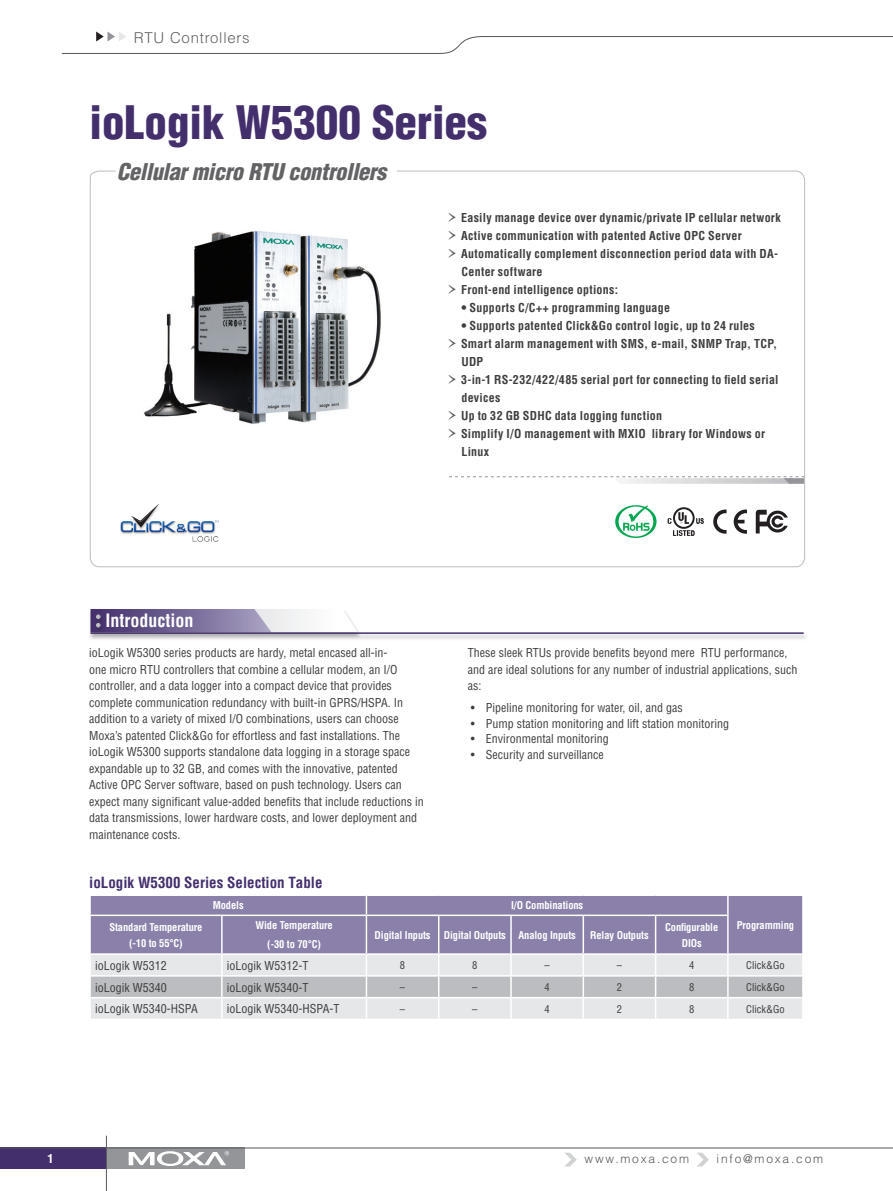
<style>
.page{position:relative;width:893px;height:1191px;background:#fff}
.page>*{position:absolute;margin:0;border:0;box-sizing:border-box;transform-origin:0 0}
.pro_name{font:900 condensed 45px "Helvetica";color:#442f6d}
.pro_des{font:italic 900 condensed 22.5px "Helvetica";letter-spacing:-.015em;color:#636366}
.topic{font:700 condensed 18px "Helvetica";color:#fff}
.t1{font:700 condensed 15px "Helvetica";color:#442f6d}
.t2{font:300 15px "Helvetica";letter-spacing:.05em;color:#636366}
.body{font:condensed 12px/16.5px "Helvetica";color:#3e3e3f}
.t3{font:700 condensed 12px/18px "Helvetica";letter-spacing:.02em;color:#3e3e3f}
.blue_table_left_cont{font:condensed 12px "Helvetica";color:#3e3e3f}
.t4{font:300 12px "Helvetica";letter-spacing:.15em;color:#57585a}
.t5{font:700 condensed 12px "Helvetica";color:#fff}
.blue_table_white_cen{font:700 condensed 10.5px/16.5px "Helvetica";letter-spacing:-.01em;color:#fff;text-align:center}
.blue_table_content{font:condensed 10.5px "Helvetica";color:#3e3e3f}
.s1{font-family:"Garamond Premr Pro";font-weight:400;font-stretch:normal;font-size:24px;color:#636366}
</style>
<div class="page">
<div style="left:0;top:1147px;width:106px;height:22px;background:#442f6d"></div>
<div style="left:106px;top:1147px;width:138px;height:22px;background:#939598"></div>
<hr style="left:0;top:1147px;width:893px;height:1px;background:#57585a">
<svg style="left:129px;top:1151px;width:100px;height:15px"></svg>
<hr style="left:106px;top:1135px;width:1px;height:56px;background:#59595c">
<svg style="left:697px;top:1152px;width:12px;height:14px"></svg>
<svg style="left:565px;top:1152px;width:12px;height:14px"></svg>
<svg style="left:61px;top:32px;width:832px;height:22px"></svg>
<div style="left:88px;top:610px;width:17px;height:28px;background:#231f20;opacity:.35"></div>
<svg style="left:91px;top:609px;width:267px;height:23px"></svg>
<div style="left:89px;top:632px;width:719px;height:9px;background:#231f20;opacity:.35"></div>
<hr style="left:90px;top:632px;width:714px;height:2px;background:#442f6d">
<svg style="left:89px;top:170px;width:716px;height:397px"></svg>
<img style="left:120px;top:218px;width:284px;height:224px">
<svg style="left:90px;top:895px;width:713px;height:123px;background:#b7b3c6"></svg>
<hr style="left:366px;top:914px;width:73px;height:2px;background:#fff">
<hr style="left:439px;top:914px;width:72px;height:2px;background:#fff">
<hr style="left:511px;top:914px;width:72px;height:2px;background:#fff">
<hr style="left:583px;top:914px;width:73px;height:2px;background:#fff">
<hr style="left:656px;top:914px;width:73px;height:2px;background:#fff">
<img style="left:117px;top:501px;width:103px;height:42px">
<svg style="left:713px;top:509px;width:13px;height:24px"></svg>
<svg style="left:734px;top:509px;width:13px;height:24px"></svg>
<svg style="left:756px;top:510px;width:32px;height:23px"></svg>
<svg style="left:668px;top:507px;width:36px;height:29px"></svg>
<img style="left:610px;top:500px;width:52px;height:43px">
<p class="t2" style="left:134px;top:29px;width:117px">RTU Controllers</p>
<p class="pro_name" style="left:90px;top:94px;width:399px">ioLogik W5300 Series</p>
<p class="pro_des" style="left:117px;top:158px;width:271px">Cellular micro RTU controllers</p>
<p class="t3" style="left:446px;top:208px;width:336px"><span class="s1">›</span> Easily manage device over dynamic/private IP cellular network</p>
<p class="t3" style="left:446px;top:226px;width:297px"><span class="s1">›</span> Active communication with patented Active OPC Server</p>
<p class="t3" style="left:461px;top:244px;width:318px;text-indent:-15px"><span class="s1">›</span> Automatically complement disconnection period data with DA-<br>Center software</p>
<p class="t3" style="left:446px;top:280px;width:173px"><span class="s1">›</span> Front-end intelligence options:</p>
<p class="t3" style="left:461px;top:298px;width:210px">• Supports C/C++ programming language</p>
<p class="t3" style="left:461px;top:316px;width:295px">• Supports patented Click&amp;Go control logic, up to 24 rules</p>
<p class="t3" style="left:461px;top:334px;width:317px;text-indent:-15px"><span class="s1">›</span> Smart alarm management with SMS, e-mail, SNMP Trap, TCP,<br>UDP</p>
<p class="t3" style="left:461px;top:370px;width:319px;text-indent:-15px"><span class="s1">›</span> 3-in-1 RS-232/422/485 serial port for connecting to field serial devices</p>
<p class="t3" style="left:446px;top:406px;width:217px"><span class="s1">›</span> Up to 32 GB SDHC data logging function</p>
<p class="t3" style="left:461px;top:424px;width:305px;text-indent:-15px"><span class="s1">›</span> Simplify I/O management with MXIO library for Windows or<br>Linux</p>
<p class="topic" style="left:105px;top:609px;width:90px">Introduction</p>
<p class="body" style="left:89px;top:644px;width:336px">ioLogik W5300 series products are hardy, metal encased all-in-<br>one micro RTU controllers that combine a cellular modem, an I/O controller, and a data logger into a compact device that provides complete communication redundancy with built-in GPRS/HSPA. In addition to a variety of mixed I/O combinations, users can choose Moxa’s patented Click&amp;Go for effortless and fast installations. The ioLogik W5300 supports standalone data logging in a storage space expandable up to 32 GB, and comes with the innovative, patented Active OPC Server software, based on push technology. Users can expect many significant value-added benefits that include reductions in data transmissions, lower hardware costs, and lower deployment and maintenance costs.</p>
<p class="body" style="left:468px;top:644px;width:331px">These sleek RTUs provide benefits beyond mere RTU performance, and are ideal solutions for any number of industrial applications, such as:</p>
<p class="body" style="left:471px;top:699px;width:214px">• Pipeline monitoring for water, oil, and gas</p>
<p class="body" style="left:471px;top:715px;width:260px">• Pump station monitoring and lift station monitoring</p>
<p class="body" style="left:471px;top:730px;width:139px">• Environmental monitoring</p>
<p class="body" style="left:471px;top:746px;width:135px">• Security and surveillance</p>
<p class="t1" style="left:89px;top:873px;width:235px">ioLogik W5300 Series Selection Table</p>
<p class="blue_table_white_cen" style="left:213px;top:897px;width:32px">Models</p>
<p class="blue_table_white_cen" style="left:511px;top:897px;width:74px">I/O Combinations</p>
<p class="blue_table_white_cen" style="left:109px;top:918px;width:95px">Standard Temperature</p>
<p class="blue_table_white_cen" style="left:737px;top:916px;width:59px">Programming</p>
<p class="blue_table_white_cen" style="left:129px;top:935px;width:55px">(-10 to 55°C)</p>
<p class="blue_table_white_cen" style="left:256px;top:917px;width:79px">Wide Temperature</p>
<p class="blue_table_white_cen" style="left:267px;top:936px;width:55px">(-30 to 70°C)</p>
<p class="blue_table_white_cen" style="left:375px;top:926px;width:58px">Digital Inputs</p>
<p class="blue_table_white_cen" style="left:444px;top:926px;width:64px">Digital Outputs</p>
<p class="blue_table_white_cen" style="left:518px;top:926px;width:59px">Analog Inputs</p>
<p class="blue_table_white_cen" style="left:590px;top:926px;width:60px">Relay Outputs</p>
<p class="blue_table_white_cen" style="left:665px;top:918px;width:55px">Configurable<br>DIOs</p>
<p class="blue_table_left_cont" style="left:95px;top:958px;width:73px">ioLogik W5312</p>
<p class="blue_table_left_cont" style="left:227px;top:958px;width:83px">ioLogik W5312-T</p>
<p class="blue_table_content" style="left:400px;top:959px;width:7px">8</p>
<p class="blue_table_content" style="left:472px;top:959px;width:7px">8</p>
<p class="blue_table_content" style="left:545px;top:959px;width:7px">–</p>
<p class="blue_table_content" style="left:617px;top:959px;width:7px">–</p>
<p class="blue_table_content" style="left:689px;top:959px;width:7px">4</p>
<p class="blue_table_content" style="left:746px;top:959px;width:40px">Click&amp;Go</p>
<p class="blue_table_left_cont" style="left:95px;top:979px;width:73px">ioLogik W5340</p>
<p class="blue_table_left_cont" style="left:227px;top:979px;width:83px">ioLogik W5340-T</p>
<p class="blue_table_content" style="left:400px;top:980px;width:7px">–</p>
<p class="blue_table_content" style="left:472px;top:980px;width:7px">–</p>
<p class="blue_table_content" style="left:545px;top:980px;width:7px">4</p>
<p class="blue_table_content" style="left:617px;top:980px;width:7px">2</p>
<p class="blue_table_content" style="left:689px;top:980px;width:7px">8</p>
<p class="blue_table_content" style="left:746px;top:980px;width:40px">Click&amp;Go</p>
<p class="blue_table_left_cont" style="left:95px;top:1001px;width:104px">ioLogik W5340-HSPA</p>
<p class="blue_table_left_cont" style="left:227px;top:1001px;width:114px">ioLogik W5340-HSPA-T</p>
<p class="blue_table_content" style="left:400px;top:1002px;width:7px">–</p>
<p class="blue_table_content" style="left:472px;top:1002px;width:7px">–</p>
<p class="blue_table_content" style="left:545px;top:1002px;width:7px">4</p>
<p class="blue_table_content" style="left:617px;top:1002px;width:7px">2</p>
<p class="blue_table_content" style="left:689px;top:1002px;width:7px">8</p>
<p class="blue_table_content" style="left:746px;top:1002px;width:40px">Click&amp;Go</p>
<p class="t5" style="left:47px;top:1151px;width:8px">1</p>
<p class="t4" style="left:585px;top:1151px;width:106px">www.moxa.com</p>
<p class="t4" style="left:717px;top:1151px;width:108px">info@moxa.com</p>
</div>
